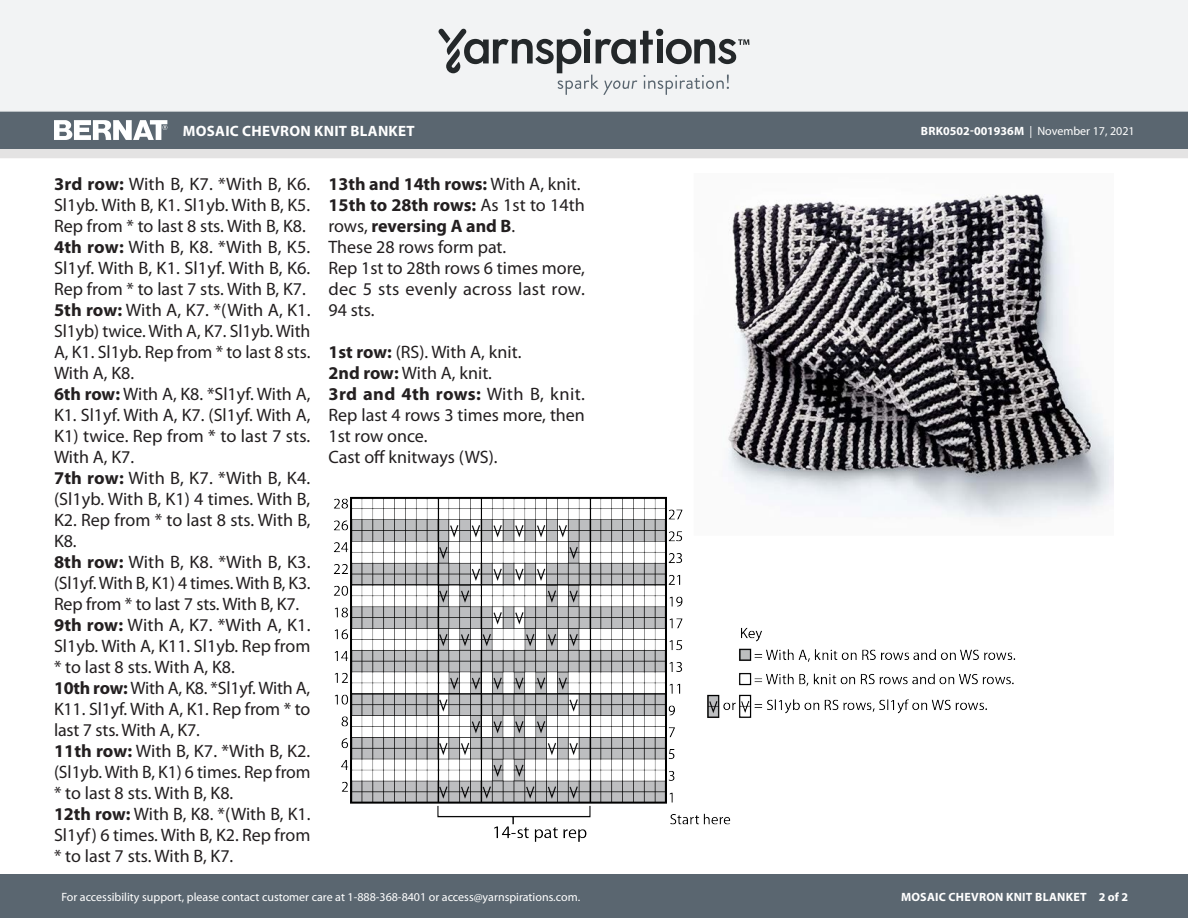
<style>
.page{position:relative;width:1188px;height:918px;background:#fff}
.page>*{position:absolute;margin:0;border:0;box-sizing:border-box;transform-origin:0 0}
.Body_-__With_auto_st{font:18px/21px "Myriad Pro";color:#231f20;text-align:justify}
.Body_-__With_auto_st-2{font:700 18px/21px "Myriad Pro";color:#231f20}
.t1{font:700 15px "Myriad Pro";letter-spacing:.02em;color:#fff}
.t2{font:12px "Myriad Pro";color:#fff}
.t3{font:700 12px "Myriad Pro";letter-spacing:.02em;color:#fff}
.s1{font-weight:700}
.s2{font-weight:400}
</style>
<div class="page">
<div style="left:0;top:875px;width:1188px;height:43px;background:#5a6670"></div>
<div style="left:0;top:149px;width:1188px;height:9px;background:#e4e3e3"></div>
<div style="left:0;top:111px;width:1188px;height:38px;background:#5a6670"></div>
<div style="left:0;top:0;width:1188px;height:112px;background:#f2f3f4"></div>
<svg style="left:438px;top:29px;width:311px;height:66px"></svg>
<svg style="left:54px;top:120px;width:113px;height:20px"></svg>
<img style="left:728px;top:194px;width:386px;height:324px">
<img style="left:333px;top:496px;width:683px;height:346px">
<p class="t1" style="left:183px;top:121px;width:234px">MOSAIC CHEVRON KNIT BLANKET</p>
<p class="t2" style="left:921px;top:124px;width:215px"><span class="s1">BRK0502-001936M</span> | November 17, 2021</p>
<p class="Body_-__With_auto_st" style="left:54px;top:174px;width:258px"><span class="s1">3rd row:</span> With B, K7. *With B, K6.<br>Sl1yb. With B, K1. Sl1yb. With B, K5.</p>
<p class="Body_-__With_auto_st" style="left:54px;top:216px;width:253px">Rep from * to last 8 sts. With B, K8.</p>
<p class="Body_-__With_auto_st" style="left:54px;top:237px;width:258px"><span class="s1">4th row:</span> With B, K8. *With B, K5.<br>Sl1yf. With B, K1. Sl1yf. With B, K6.<br>Rep from * to last 7 sts. With B, K7.</p>
<p class="Body_-__With_auto_st" style="left:54px;top:300px;width:258px"><span class="s1">5th row:</span> With A, K7. *(With A, K1.<br>Sl1yb) twice. With A, K7. Sl1yb. With A, K1. Sl1yb. Rep from * to last 8 sts.<br>With A, K8.</p>
<p class="Body_-__With_auto_st" style="left:54px;top:384px;width:258px"><span class="s1">6th row:</span> With A, K8. *Sl1yf. With A, K1. Sl1yf. With A, K7. (Sl1yf. With A, K1) twice. Rep from * to last 7 sts.<br>With A, K7.</p>
<p class="Body_-__With_auto_st" style="left:54px;top:468px;width:258px"><span class="s1">7th row:</span> With B, K7. *With B, K4. (Sl1yb. With B, K1) 4 times. With B, K2. Rep from * to last 8 sts. With B, K8.</p>
<p class="Body_-__With_auto_st" style="left:54px;top:552px;width:258px"><span class="s1">8th row:</span> With B, K8. *With B, K3. (Sl1yf. With B, K1) 4 times. With B, K3.<br>Rep from * to last 7 sts. With B, K7.</p>
<p class="Body_-__With_auto_st" style="left:54px;top:615px;width:258px"><span class="s1">9th row:</span> With A, K7. *With A, K1.<br>Sl1yb. With A, K11. Sl1yb. Rep from * to last 8 sts. With A, K8.</p>
<p class="Body_-__With_auto_st" style="left:54px;top:678px;width:258px"><span class="s1">10th row:</span> With A, K8. *Sl1yf. With A, K11. Sl1yf. With A, K1. Rep from * to last 7 sts. With A, K7.</p>
<p class="Body_-__With_auto_st" style="left:54px;top:741px;width:258px"><span class="s1">11th row:</span> With B, K7. *With B, K2. (Sl1yb. With B, K1) 6 times. Rep from * to last 8 sts. With B, K8.</p>
<p class="Body_-__With_auto_st" style="left:54px;top:804px;width:258px"><span class="s1">12th row:</span> With B, K8. *(With B, K1.<br>Sl1yf) 6 times. With B, K2. Rep from * to last 7 sts. With B, K7.</p>
<p class="Body_-__With_auto_st-2" style="left:328px;top:173px;width:254px">13th and 14th rows: <span class="s2">With A, knit.</span></p>
<p class="Body_-__With_auto_st-2" style="left:328px;top:194px;width:258px">15th to 28th rows: <span class="s2">As 1st to 14th rows,</span> reversing A and B<span class="s2">.</span></p>
<p class="Body_-__With_auto_st" style="left:328px;top:237px;width:179px">These 28 rows form pat.</p>
<p class="Body_-__With_auto_st" style="left:328px;top:258px;width:258px">Rep 1st to 28th rows 6 times more, dec 5 sts evenly across last row.<br>94 sts.</p>
<p class="Body_-__With_auto_st" style="left:328px;top:342px;width:194px"><span class="s1">1st row:</span> (RS). With A, knit.</p>
<p class="Body_-__With_auto_st" style="left:328px;top:363px;width:165px"><span class="s1">2nd row:</span> With A, knit.</p>
<p class="Body_-__With_auto_st" style="left:328px;top:384px;width:258px"><span class="s1">3rd and 4th rows:</span> With B, knit.<br>Rep last 4 rows 3 times more, then 1st row once.</p>
<p class="Body_-__With_auto_st" style="left:328px;top:447px;width:171px">Cast off knitways (WS).</p>
<p class="t2" style="left:61px;top:890px;width:520px">For accessibility support, please contact customer care at 1-888-368-8401 or access@yarnspirations.com.</p>
<p class="t3" style="left:901px;top:889px;width:229px">MOSAIC CHEVRON KNIT BLANKET 2 of 2</p>
</div>
